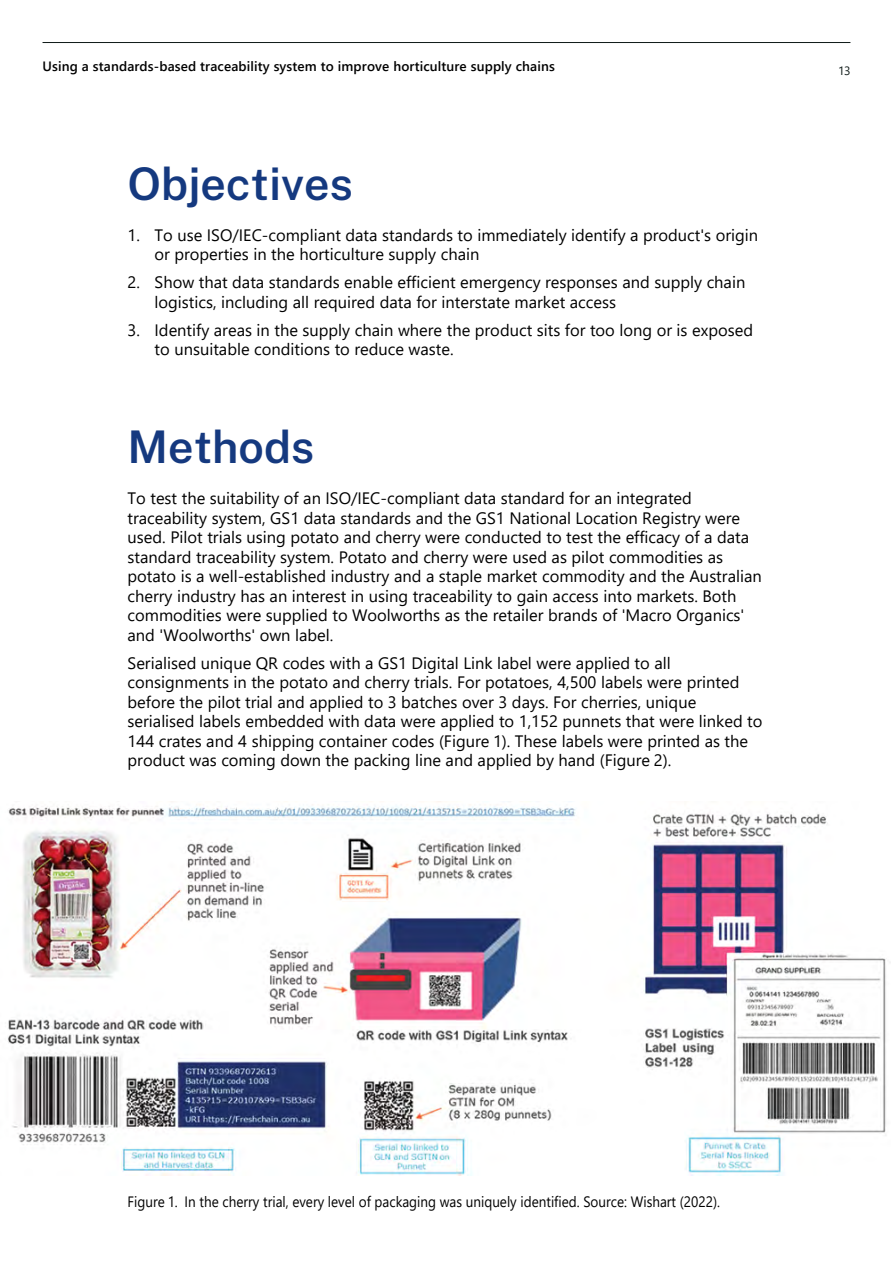
<style>
.page{position:relative;width:893px;height:1263px;background:#fff}
.page>*{position:absolute;margin:0;border:0;box-sizing:border-box;transform-origin:0 0}
.Heading_1__H1{font:600 45px "Public Sans";color:#15397f}
.text{font:16.5px/19.5px "Segoe UI";color:#000}
.t1{font:15px "Segoe UI";color:#000;scale:.9 1}
.t2{font:600 13.5px "Segoe UI";letter-spacing:.01em;color:#000}
.t3{font:12px "Segoe UI";color:#0f1a18}
</style>
<div class="page">
<img style="left:8px;top:804px;width:878px;height:372px">
<hr style="left:43px;top:42px;width:807px;height:1px;background:#0f1a18">
<p class="t2" style="left:43px;top:54px;width:514px">Using a standards-based traceability system to improve horticulture supply chains</p>
<p class="t3" style="left:838px;top:60px;width:14px">13</p>
<h1 class="Heading_1__H1" style="left:128px;top:151px;width:227px">Objectives</h1>
<p class="text" style="left:155px;top:224px;width:605px;text-indent:-27px">1. To use ISO/IEC-compliant data standards to immediately identify a product's origin or properties in the horticulture supply chain</p>
<p class="text" style="left:155px;top:271px;width:592px;text-indent:-27px">2. Show that data standards enable efficient emergency responses and supply chain logistics, including all required data for interstate market access</p>
<p class="text" style="left:155px;top:319px;width:600px;text-indent:-27px">3. Identify areas in the supply chain where the product sits for too long or is exposed to unsuitable conditions to reduce waste.</p>
<h1 class="Heading_1__H1" style="left:128px;top:414px;width:188px">Methods</h1>
<p class="text" style="left:128px;top:487px;width:636px">To test the suitability of an ISO/IEC-compliant data standard for an integrated traceability system, GS1 data standards and the GS1 National Location Registry were used. Pilot trials using potato and cherry were conducted to test the efficacy of a data standard traceability system. Potato and cherry were used as pilot commodities as potato is a well-established industry and a staple market commodity and the Australian cherry industry has an interest in using traceability to gain access into markets. Both commodities were supplied to Woolworths as the retailer brands of 'Macro Organics' and 'Woolworths' own label.</p>
<p class="text" style="left:128px;top:652px;width:636px">Serialised unique QR codes with a GS1 Digital Link label were applied to all consignments in the potato and cherry trials. For potatoes, 4,500 labels were printed before the pilot trial and applied to 3 batches over 3 days. For cherries, unique serialised labels embedded with data were applied to 1,152 punnets that were linked to 144 crates and 4 shipping container codes (Figure 1). These labels were printed as the product was coming down the packing line and applied by hand (Figure 2).</p>
<p class="t1" style="left:128px;top:1187px;width:660px">Figure 1. In the cherry trial, every level of packaging was uniquely identified. Source: Wishart (2022).</p>
</div>
